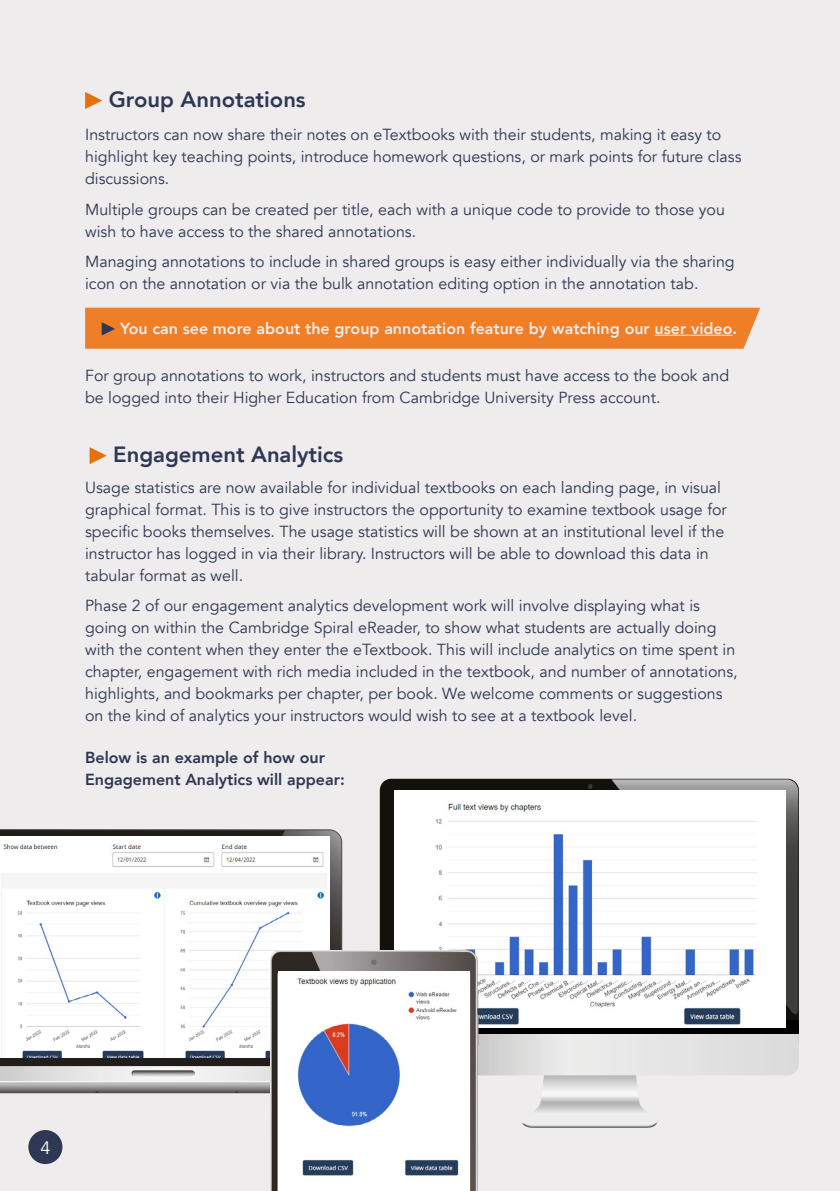
<style>
.page{position:relative;width:840px;height:1191px;background:#fff}
.page>*{position:absolute;margin:0;border:0;box-sizing:border-box;transform-origin:0 0}
.t1{font:800 22px "Avenir";color:#2e3753}
.t2{font:18px "Avenir";color:#fff}
.t3{font:16px/22px "Avenir";color:#2e3753}
.t4{font:800 16px "Avenir";color:#eeecec}
.t5{font:800 16px/22px "Avenir";color:#2e3753}
</style>
<div class="page">
<div style="left:0;top:0;width:839px;height:1191px;background:#eeecec"></div>
<div style="left:28px;top:1130px;width:34px;height:34px;background:#2e3753;border-radius:50%"></div>
<svg style="left:85px;top:92px;width:17px;height:17px"></svg>
<div style="left:85px;top:308px;width:674px;height:41px;background:#ef7e26"></div>
<svg style="left:89px;top:447px;width:18px;height:17px"></svg>
<svg style="left:186px;top:830px;width:155px;height:120px;background:#595656"></svg>
<img style="left:0;top:836px;width:329px;height:186px">
<div style="left:379px;top:778px;width:419px;height:273px;background:#12110c;border-radius:11px"></div>
<svg style="left:587px;top:784px;width:5px;height:5px"></svg>
<svg style="left:0;top:1022px;width:798px;height:105px"></svg>
<div style="left:379px;top:1020px;width:419px;height:14px;background:#000"></div>
<svg style="left:611px;top:779px;width:186px;height:235px;background:#7c7b7b"></svg>
<div style="left:394px;top:790px;width:390px;height:238px;background:#fff"></div>
<img style="left:435px;top:803px;width:322px;height:222px">
<img style="left:270px;top:950px;width:215px;height:241px">
<img style="left:278px;top:971px;width:191px;height:220px">
<h1 class="t1" style="left:109px;top:82px;width:198px">Group Annotations</h1>
<p class="t3" style="left:85px;top:124px;width:657px">Instructors can now share their notes on eTextbooks with their students, making it easy to highlight key teaching points, introduce homework questions, or mark points for future class discussions.</p>
<p class="t3" style="left:85px;top:199px;width:641px">Multiple groups can be created per title, each with a unique code to provide to those you wish to have access to the shared annotations.</p>
<p class="t3" style="left:85px;top:251px;width:650px">Managing annotations to include in shared groups is easy either individually via the sharing icon on the annotation or via the bulk annotation editing option in the annotation tab.</p>
<p class="t4" style="left:120px;top:316px;width:618px">You can see more about the group annotation feature by watching our user video.</p>
<p class="t3" style="left:85px;top:365px;width:645px">For group annotations to work, instructors and students must have access to the book and be logged into their Higher Education from Cambridge University Press account.</p>
<h1 class="t1" style="left:113px;top:437px;width:231px">Engagement Analytics</h1>
<p class="t3" style="left:85px;top:476px;width:643px">Usage statistics are now available for individual textbooks on each landing page, in visual graphical format. This is to give instructors the opportunity to examine textbook usage for specific books themselves. The usage statistics will be shown at an institutional level if the instructor has logged in via their library. Instructors will be able to download this data in tabular format as well.</p>
<p class="t3" style="left:85px;top:595px;width:653px">Phase 2 of our engagement analytics development work will involve displaying what is going on within the Cambridge Spiral eReader, to show what students are actually doing with the content when they enter the eTextbook. This will include analytics on time spent in chapter, engagement with rich media included in the textbook, and number of annotations, highlights, and bookmarks per chapter, per book. We welcome comments or suggestions on the kind of analytics your instructors would wish to see at a textbook level.</p>
<p class="t5" style="left:85px;top:746px;width:261px">Below is an example of how our<br>Engagement Analytics will appear:</p>
<p class="t2" style="left:40px;top:1137px;width:12px">4</p>
</div>
